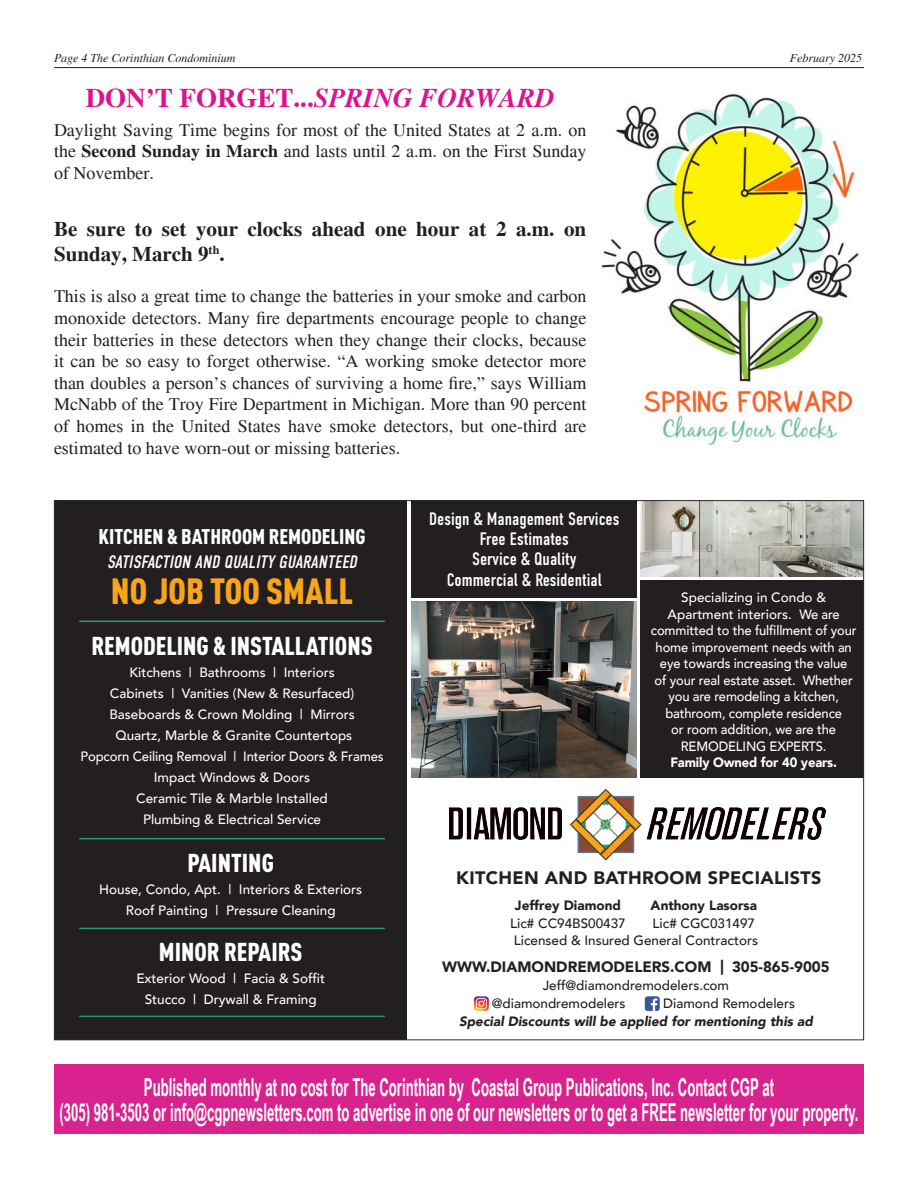
<style>
.page{position:relative;width:918px;height:1188px;background:#fff}
.page>*{position:absolute;margin:0;border:0;box-sizing:border-box;transform-origin:0 0}
.t1{font:900 36px "DIN Cond";color:#f9a51b}
.t2{font:700 27px "Times";color:#dc138d}
.t3{font:900 25.5px "DIN Cond";color:#fff}
.t4{font:700 24.75px "Arial Narrow";color:#fff;scale:.65 1}
.t5{font:700 21px/25.2px "Times";color:#231f20}
.t6{font:900 21px "DIN Cond";color:#fff}
.t7{font:18px/21.6px "Times";color:#231f20;text-align:justify}
.t8{font:18px/20.1px "DIN Condensed";color:#fff;text-align:center}
.t9{font:italic 18px "DIN Condensed";color:#fff}
.t10{font:900 18px "Avenir";letter-spacing:.02em;color:#231f20}
.t11{font:900 15px "Avenir";color:#231f20}
.t12{font:500 13.5px/16.5px "Avenir";color:#fff;text-align:center}
.t13{font:500 13.5px/18px "Avenir";color:#231f20}
.t14{font:italic 900 13.5px/18px "Avenir";color:#231f20}
.t15{font:900 13.5px/18px "Avenir";color:#231f20}
.t16{font:italic 12px "Times";color:#231f20}
.s1{font-style:italic}
.s2{font-weight:700}
.s3{font-weight:900}
.s4{font-weight:500}
.s5{font-weight:500;font-style:normal}
</style>
<div class="page">
<div style="left:54px;top:1065px;width:810px;height:69px;background:#d8238f"></div>
<hr style="left:54px;top:67px;width:810px;height:1px;background:#231f20">
<div style="left:54px;top:500px;width:810px;height:540px;background:#231f20"></div>
<div style="left:408px;top:500px;width:456px;height:540px;background:#fff"></div>
<div style="left:640px;top:580px;width:224px;height:198px;background:#231f20"></div>
<img style="left:411px;top:601px;width:225px;height:177px">
<hr style="left:79px;top:621px;width:306px;height:1px;background:#289a72">
<hr style="left:79px;top:1016px;width:306px;height:1px;background:#289a72">
<hr style="left:79px;top:838px;width:306px;height:1px;background:#289a72">
<img style="left:640px;top:502px;width:222px;height:75px">
<img style="left:570px;top:789px;width:72px;height:72px">
<img style="left:449px;top:807px;width:113px;height:33px">
<img style="left:646px;top:807px;width:179px;height:33px">
<hr style="left:79px;top:928px;width:306px;height:1px;background:#289a72">
<img style="left:473px;top:996px;width:16px;height:15px">
<img style="left:644px;top:996px;width:16px;height:15px">
<div style="left:411px;top:500px;width:225px;height:98px;background:#231f20"></div>
<img style="left:601px;top:94px;width:258px;height:351px">
<p class="t16" style="left:54px;top:52px;width:183px">Page 4 The Corinthian Condominium</p>
<p class="t16" style="left:790px;top:52px;width:74px">February 2025</p>
<p class="t2" style="left:86px;top:82px;width:470px">DON’T FORGET...<span class="s1">SPRING FORWARD</span></p>
<p class="t7" style="left:54px;top:119px;width:534px">Daylight Saving Time begins for most of the United States at 2 a.m. on the <span class="s2">Second Sunday in March</span> and lasts until 2 a.m. on the First Sunday of November.</p>
<p class="t5" style="left:54px;top:216px;width:534px">Be sure to set your clocks ahead one hour at 2 a.m. on<br>Sunday, March 9<sup>th</sup>.</p>
<p class="t7" style="left:54px;top:286px;width:534px">This is also a great time to change the batteries in your smoke and carbon monoxide detectors. Many fire departments encourage people to change their batteries in these detectors when they change their clocks, because it can be so easy to forget otherwise. “A working smoke detector more than doubles a person’s chances of surviving a home fire,” says William McNabb of the Troy Fire Department in Michigan. More than 90 percent of homes in the United States have smoke detectors, but one-third are estimated to have worn-out or missing batteries.</p>
<p class="t6" style="left:99px;top:523px;width:268px">KITCHEN &amp; BATHROOM REMODELING</p>
<p class="t9" style="left:107px;top:551px;width:255px">SATISFACTION AND QUALITY GUARANTEED</p>
<p class="t1" style="left:111px;top:568px;width:244px">NO JOB TOO SMALL</p>
<p class="t3" style="left:91px;top:630px;width:283px">REMODELING &amp; INSTALLATIONS</p>
<p class="t12" style="left:80px;top:661px;width:305px;line-height:21px">Kitchens | Bathrooms | Interiors<br>Cabinets | Vanities (New &amp; Resurfaced)<br>Baseboards &amp; Crown Molding | Mirrors<br>Quartz, Marble &amp; Granite Countertops<br>Popcorn Ceiling Removal | Interior Doors &amp; Frames Impact Windows &amp; Doors<br>Ceramic Tile &amp; Marble Installed<br>Plumbing &amp; Electrical Service</p>
<p class="t8" style="left:429px;top:509px;width:192px">Design &amp; Management Services<br>Free Estimates<br>Service &amp; Quality<br>Commercial &amp; Residential</p>
<p class="t12" style="left:651px;top:588px;width:207px">Specializing in Condo &amp;<br>Apartment interiors. We are committed to the fulfillment of your home improvement needs with an eye towards increasing the value<br>of your real estate asset. Whether you are remodeling a kitchen, bathroom, complete residence<br>or room addition, we are the<br>REMODELING EXPERTS.<br><span class="s3">Family Owned for 40 years.</span></p>
<p class="t3" style="left:187px;top:847px;width:88px">PAINTING</p>
<p class="t12" style="left:99px;top:878px;width:265px;line-height:21px">House, Condo, Apt. | Interiors &amp; Exteriors<br>Roof Painting | Pressure Cleaning</p>
<p class="t3" style="left:159px;top:936px;width:145px">MINOR REPAIRS</p>
<p class="t12" style="left:136px;top:967px;width:190px;line-height:21px">Exterior Wood | Facia &amp; Soffit<br>Stucco | Drywall &amp; Framing</p>
<p class="t10" style="left:456px;top:863px;width:367px">KITCHEN AND BATHROOM SPECIALISTS</p>
<p class="t13" style="left:510px;top:895px;width:117px;text-align:center"><span class="s3">Jeffrey Diamond<br></span>Lic# CC94BS00437</p>
<p class="t15" style="left:651px;top:896px;width:108px">Anthony Lasorsa<br><span class="s4">Lic# CGC031497</span></p>
<p class="t13" style="left:514px;top:931px;width:246px">Licensed &amp; Insured General Contractors</p>
<p class="t11" style="left:442px;top:954px;width:389px">WWW.DIAMONDREMODELERS.COM | 305-865-9005</p>
<p class="t13" style="left:492px;top:976px;width:239px;text-indent:51px">Jeff@diamondremodelers.com @diamondremodelers</p>
<p class="t14" style="left:459px;top:994px;width:355px;text-indent:204px"><span class="s5">Diamond Remodelers<br></span>Special Discounts will be applied for mentioning this ad</p>
<p class="t4" style="left:144px;top:1068px;width:971px">Published monthly at no cost for The Corinthian by Coastal Group Publications, Inc. Contact CGP at</p>
<p class="t4" style="left:60px;top:1094px;width:1231px">(305) 981-3503 or info@cgpnewsletters.com to advertise in one of our newsletters or to get a FREE newsletter for your property.</p>
</div>
